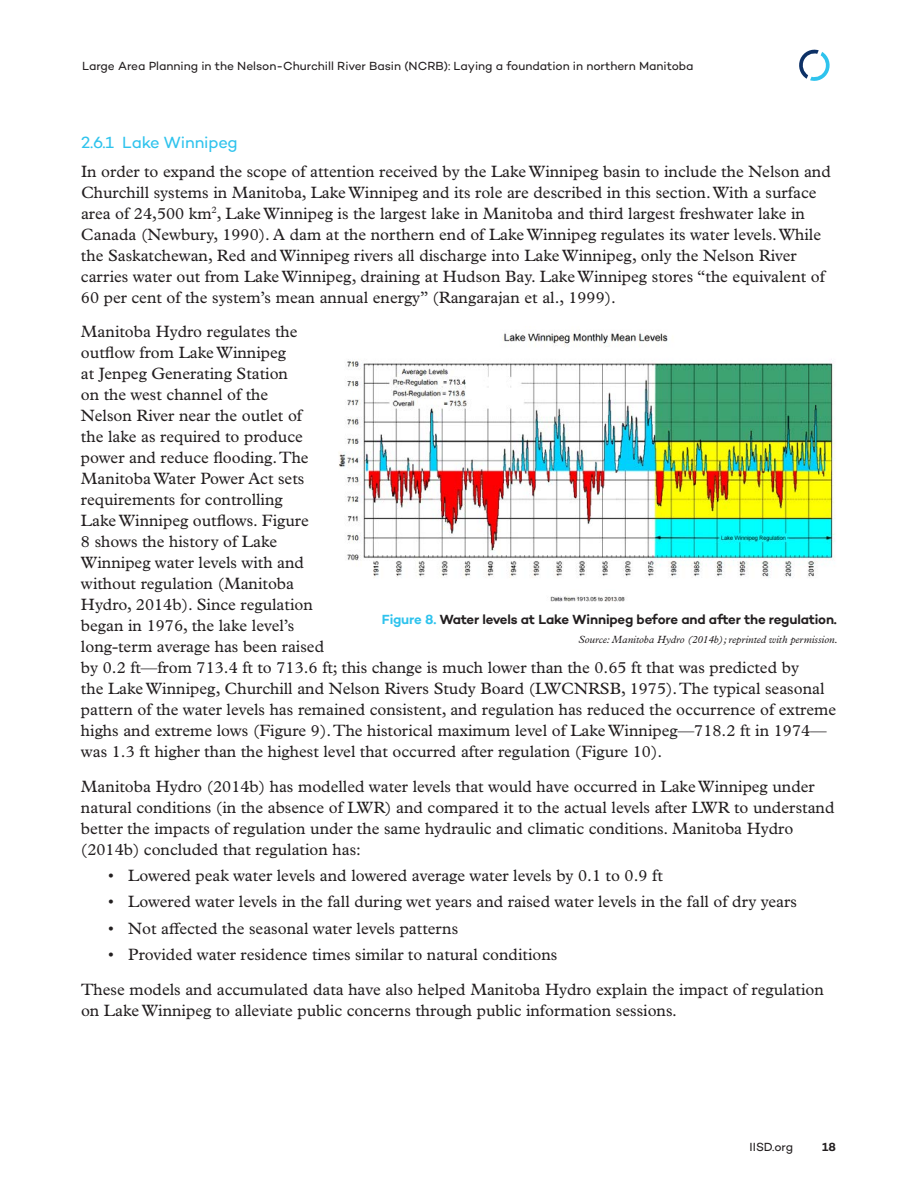
<style>
.page{position:relative;width:918px;height:1188px;background:#fff}
.page>*{position:absolute;margin:0;border:0;box-sizing:border-box;transform-origin:0 0}
.Body_Copy{font:16.5px/21px "Plantin MT Pro";color:#231f20}
.heading_3{font:16.5px "Campton";letter-spacing:-.01em;color:#2fc3ed}
.figure_name{font:600 13.5px "Campton";letter-spacing:-.015em;color:#231f20}
.t1{font:12px "Campton";letter-spacing:-.005em;color:#231f20}
.t2{font:600 12px "Campton";color:#231f20}
.source{font:italic 10.5px "Plantin MT Pro";color:#231f20}
.s1{color:#2fc3ed}
</style>
<div class="page">
<svg style="left:799px;top:49px;width:31px;height:32px"></svg>
<img style="left:339px;top:331px;width:497px;height:271px">
<p class="t1" style="left:82px;top:58px;width:613px">Large Area Planning in the Nelson-Churchill River Basin (NCRB): Laying a foundation in northern Manitoba</p>
<p class="heading_3" style="left:81px;top:132px;width:158px">2.6.1 Lake Winnipeg</p>
<p class="Body_Copy" style="left:81px;top:161px;width:751px">In order to expand the scope of attention received by the Lake Winnipeg basin to include the Nelson and Churchill systems in Manitoba, Lake Winnipeg and its role are described in this section. With a surface area of 24,500 km<sup>2</sup>, Lake Winnipeg is the largest lake in Manitoba and third largest freshwater lake in Canada (Newbury, 1990). A dam at the northern end of Lake Winnipeg regulates its water levels. While the Saskatchewan, Red and Winnipeg rivers all discharge into Lake Winnipeg, only the Nelson River carries water out from Lake Winnipeg, draining at Hudson Bay. Lake Winnipeg stores “the equivalent of 60 per cent of the system’s mean annual energy” (Rangarajan et al., 1999).</p>
<p class="Body_Copy" style="left:81px;top:321px;width:757px">Manitoba Hydro regulates the<br>outflow from Lake Winnipeg<br>at Jenpeg Generating Station<br>on the west channel of the<br>Nelson River near the outlet of<br>the lake as required to produce<br>power and reduce flooding. The<br>Manitoba Water Power Act sets<br>requirements for controlling<br>Lake Winnipeg outflows. Figure<br>8 shows the history of Lake<br>Winnipeg water levels with and<br>without regulation (Manitoba<br>Hydro, 2014b). Since regulation<br>began in 1976, the lake level’s<br>long-term average has been raised<br>by 0.2 ft—from 713.4 ft to 713.6 ft; this change is much lower than the 0.65 ft that was predicted by<br>the Lake Winnipeg, Churchill and Nelson Rivers Study Board (LWCNRSB, 1975). The typical seasonal pattern of the water levels has remained consistent, and regulation has reduced the occurrence of extreme highs and extreme lows (Figure 9). The historical maximum level of Lake Winnipeg—718.2 ft in 1974— was 1.3 ft higher than the highest level that occurred after regulation (Figure 10).</p>
<p class="Body_Copy" style="left:81px;top:776px;width:755px">Manitoba Hydro (2014b) has modelled water levels that would have occurred in Lake Winnipeg under natural conditions (in the absence of LWR) and compared it to the actual levels after LWR to understand better the impacts of regulation under the same hydraulic and climatic conditions. Manitoba Hydro (2014b) concluded that regulation has:</p>
<p class="Body_Copy" style="left:108px;top:865px;width:556px">• Lowered peak water levels and lowered average water levels by 0.1 to 0.9 ft</p>
<p class="Body_Copy" style="left:108px;top:892px;width:691px">• Lowered water levels in the fall during wet years and raised water levels in the fall of dry years</p>
<p class="Body_Copy" style="left:108px;top:918px;width:352px">• Not affected the seasonal water levels patterns</p>
<p class="Body_Copy" style="left:108px;top:944px;width:451px">• Provided water residence times similar to natural conditions</p>
<p class="Body_Copy" style="left:81px;top:979px;width:744px">These models and accumulated data have also helped Manitoba Hydro explain the impact of regulation on Lake Winnipeg to alleviate public concerns through public information sessions.</p>
<p class="figure_name" style="left:382px;top:611px;width:457px"><span class="s1">Figure 8.</span> Water levels at Lake Winnipeg before and after the regulation.</p>
<p class="source" style="left:578px;top:633px;width:261px">Source: Manitoba Hydro (2014b); reprinted with permission.</p>
<p class="t1" style="left:750px;top:1139px;width:45px">IISD.org</p>
<p class="t2" style="left:822px;top:1139px;width:15px">18</p>
</div>
